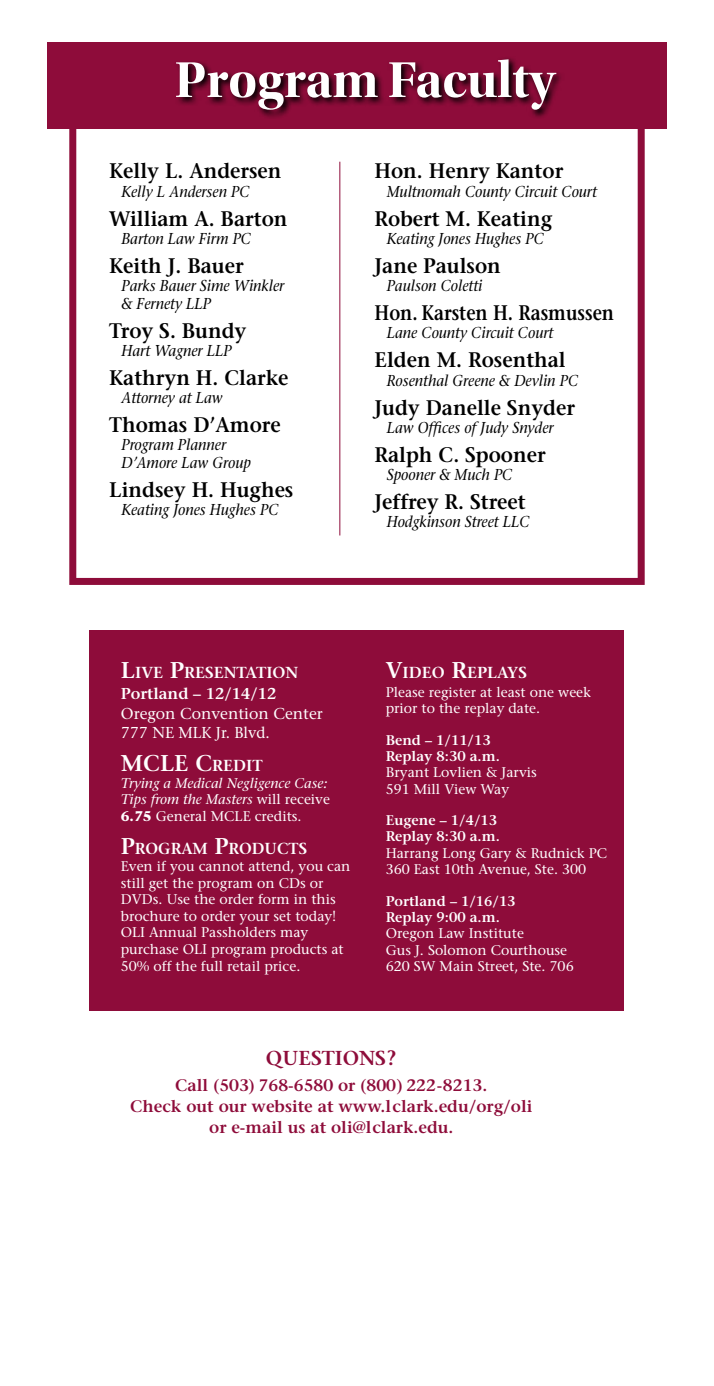
<style>
.page{position:relative;width:714px;height:1386px;background:#fff}
.page>*{position:absolute;margin:0;border:0;box-sizing:border-box;transform-origin:0 0}
.t1{font:52.5px "Utopia Std Bold Disp";color:#fff}
.t2{font:600 22.75px "Stone Serif";color:#fff}
.t3{font:600 21px "Stone Serif";color:#000;scale:.95 1}
.t4{font:600 21px "Stone Serif";color:#000;scale:.85 1}
.t5{font:600 20.12px "Stone Serif";color:#8e0c3a}
.t6{font:600 16.62px/21px "Stone Serif";color:#8e0c3a;text-align:center}
.t7{font:600 15.92px "Stone Serif";color:#fff}
.t8{font:italic 15.75px/17.5px "Stone Serif";color:#000;scale:.92 1}
.t9{font:15.75px/19.2px "Stone Serif";color:#fff}
.t10{font:600 15.75px "Stone Serif";color:#fff}
.t11{font:14px/16.6px "Stone Serif";color:#fff}
.t12{font:600 14px/15.8px "Stone Serif";color:#fff}
.t13{font:italic 14px/16.6px "Stone Serif";color:#fff}
.s1{font-size:22.75px}
.s2{font-size:15.92px}
.s3{font-style:normal}
.s4{font-weight:700;font-style:normal}
</style>
<div class="page">
<div style="left:90px;top:630px;width:534px;height:380px;background:#8e0c3a"></div>
<div style="left:69px;top:112px;width:576px;height:473px;background:#fff;border:7px solid #8e0c3a"></div>
<div style="left:47px;top:42px;width:620px;height:87px;background:#8e0c3a"></div>
<svg style="left:178px;top:58px;width:383px;height:60px"></svg>
<hr style="left:339px;top:162px;width:1px;height:374px;background:#8e0c3a">
<h1 class="t1" style="left:175px;top:51px;width:382px">Program Faculty</h1>
<h3 class="t3" style="left:109px;top:158px;width:183px">Kelly L. Andersen</h3>
<p class="t8" style="left:121px;top:183px;width:141px">Kelly L Andersen PC</p>
<h3 class="t3" style="left:109px;top:205px;width:189px">William A. Barton</h3>
<p class="t8" style="left:121px;top:230px;width:142px">Barton Law Firm PC</p>
<h3 class="t3" style="left:109px;top:253px;width:143px">Keith J. Bauer</h3>
<p class="t8" style="left:121px;top:277px;width:179px">Parks Bauer Sime Winkler &amp; Fernety LLP</p>
<h3 class="t3" style="left:109px;top:317px;width:146px">Troy S. Bundy</h3>
<p class="t8" style="left:121px;top:342px;width:121px">Hart Wagner LLP</p>
<h3 class="t3" style="left:109px;top:365px;width:190px">Kathryn H. Clarke</h3>
<p class="t8" style="left:121px;top:389px;width:112px">Attorney at Law</p>
<h3 class="t3" style="left:109px;top:412px;width:182px">Thomas D’Amore</h3>
<p class="t8" style="left:121px;top:436px;width:142px">Program Planner<br>D’Amore Law Group</p>
<h3 class="t3" style="left:109px;top:477px;width:195px">Lindsey H. Hughes</h3>
<p class="t8" style="left:121px;top:501px;width:172px">Keating Jones Hughes PC</p>
<h3 class="t3" style="left:374px;top:158px;width:200px">Hon. Henry Kantor</h3>
<p class="t8" style="left:387px;top:183px;width:230px">Multnomah County Circuit Court</p>
<h3 class="t3" style="left:374px;top:205px;width:189px">Robert M. Keating</h3>
<p class="t8" style="left:387px;top:230px;width:172px">Keating Jones Hughes PC</p>
<h3 class="t3" style="left:374px;top:253px;width:135px">Jane Paulson</h3>
<p class="t8" style="left:387px;top:277px;width:106px">Paulson Coletti</p>
<h3 class="t4" style="left:374px;top:300px;width:283px">Hon. Karsten H. Rasmussen</h3>
<p class="t8" style="left:387px;top:324px;width:183px">Lane County Circuit Court</p>
<h3 class="t3" style="left:374px;top:347px;width:203px">Elden M. Rosenthal</h3>
<p class="t8" style="left:387px;top:372px;width:210px">Rosenthal Greene &amp; Devlin PC</p>
<h3 class="t3" style="left:374px;top:394px;width:212px">Judy Danelle Snyder</h3>
<p class="t8" style="left:387px;top:419px;width:183px">Law Offices of Judy Snyder</p>
<h3 class="t3" style="left:374px;top:442px;width:182px">Ralph C. Spooner</h3>
<p class="t8" style="left:387px;top:466px;width:138px">Spooner &amp; Much PC</p>
<h3 class="t3" style="left:374px;top:489px;width:161px">Jeffrey R. Street</h3>
<p class="t8" style="left:387px;top:513px;width:157px">Hodgkinson Street LLC</p>
<p class="t7" style="left:121px;top:663px;width:179px"><span class="s1">L</span>IVE <span class="s1">P</span>RESENTATION</p>
<p class="t10" style="left:121px;top:684px;width:157px">Portland – 12/14/12</p>
<p class="t9" style="left:121px;top:703px;width:204px">Oregon Convention Center<br>777 NE MLK Jr. Blvd.</p>
<h2 class="t2" style="left:121px;top:749px;width:143px">MCLE C<span class="s2">REDIT</span></h2>
<p class="t13" style="left:121px;top:775px;width:211px">Trying a Medical Negligence Case:<br>Tips from the Masters <span class="s3">will receive<br></span><span class="s4">6.75</span> <span class="s3">General MCLE credits.</span></p>
<p class="t7" style="left:121px;top:839px;width:188px"><span class="s1">P</span>ROGRAM <span class="s1">P</span>RODUCTS</p>
<p class="t11" style="left:121px;top:858px;width:231px">Even if you cannot attend, you can still get the program on CDs or<br>DVDs. Use the order form in this brochure to order your set today!<br>OLI Annual Passholders may purchase OLI program products at<br>50% off the full retail price.</p>
<p class="t7" style="left:386px;top:663px;width:143px"><span class="s1">V</span>IDEO <span class="s1">R</span>EPLAYS</p>
<p class="t11" style="left:386px;top:683px;width:207px">Please register at least one week prior to the replay date.</p>
<p class="t12" style="left:386px;top:732px;width:116px">Bend – 1/11/13<br>Replay 8:30 a.m.</p>
<p class="t11" style="left:386px;top:764px;width:153px">Bryant Lovlien &amp; Jarvis<br>591 Mill View Way</p>
<p class="t12" style="left:386px;top:813px;width:116px">Eugene – 1/4/13<br>Replay 8:30 a.m.</p>
<p class="t11" style="left:386px;top:844px;width:223px">Harrang Long Gary &amp; Rudnick PC<br>360 East 10th Avenue, Ste. 300</p>
<p class="t12" style="left:386px;top:893px;width:131px">Portland – 1/16/13<br>Replay 9:00 a.m.</p>
<p class="t11" style="left:386px;top:925px;width:190px">Oregon Law Institute<br>Gus J. Solomon Courthouse<br>620 SW Main Street, Ste. 706</p>
<h3 class="t5" style="left:266px;top:1045px;width:132px">Questions?</h3>
<p class="t6" style="left:130px;top:1074px;width:404px">Call (503) 768-6580 or (800) 222-8213.<br>Check out our website at www.lclark.edu/org/oli or e-mail us at oli@lclark.edu.</p>
</div>
